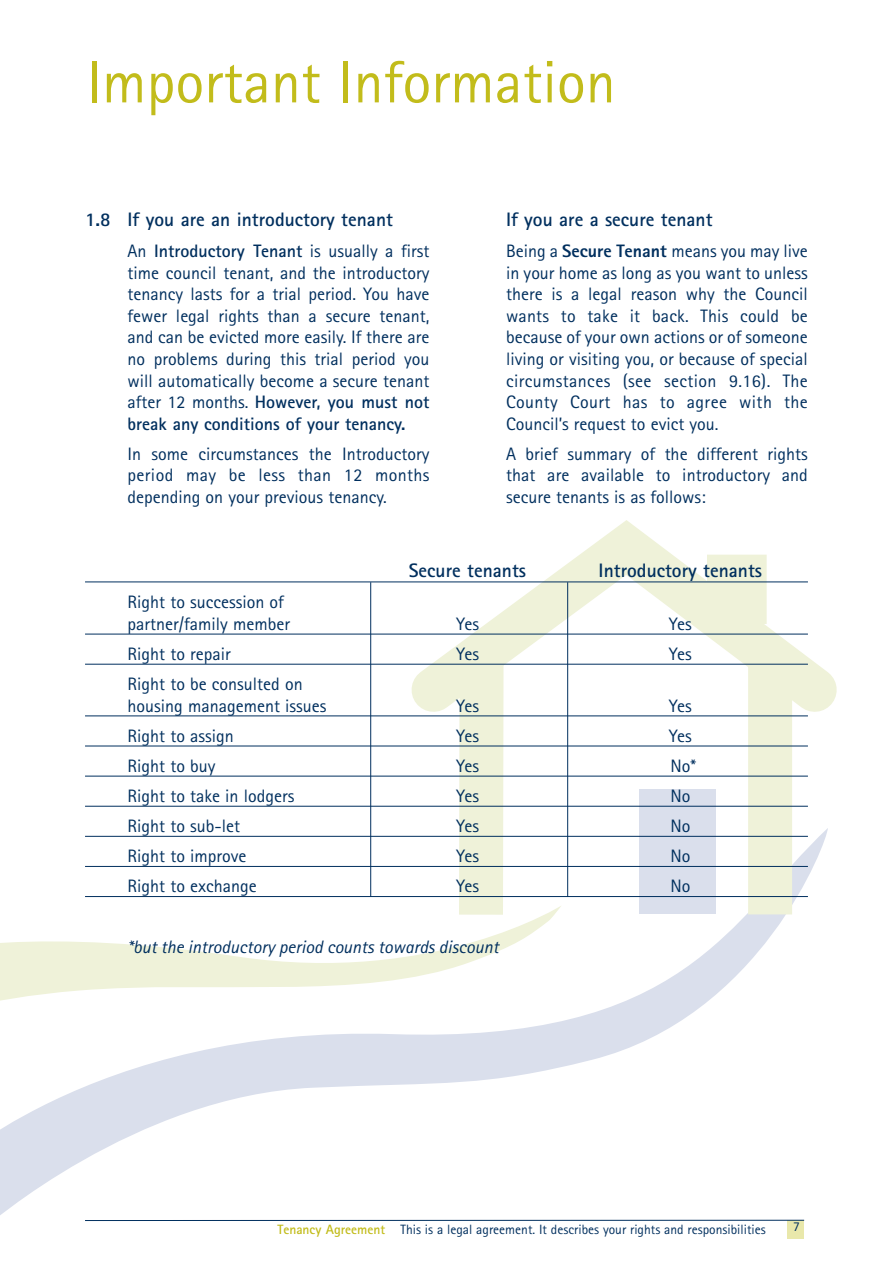
<style>
.page{position:relative;width:893px;height:1263px;background:#fff}
.page>*{position:absolute;margin:0;border:0;box-sizing:border-box;transform-origin:0 0}
.t1{font:60px "Rotis Sans Serif";color:#c2bc1b}
.t2{font:700 19.5px "Rotis Sans Serif";color:#002f5e}
.t3{font:18px/21.6px "Rotis Sans Serif";color:#002f5e;text-align:justify}
.t4{font:italic 18px "Rotis Sans Serif";color:#002f5e}
.t5{font:13.5px "Rotis Sans Serif";color:#002f5e}
.s1{font-weight:700}
.s2{font-weight:800}
.s3{color:#fff}
.s4{font-weight:700;color:#c2bc1b}
</style>
<div class="page">
<div style="left:788px;top:1220px;width:16px;height:19px;background:#e9e8ab"></div>
<svg style="left:0;top:828px;width:828px;height:399px"></svg>
<svg style="left:437px;top:751px;width:89px;height:208px"></svg>
<div style="left:748px;top:654px;width:44px;height:260px;background:#eff2d9"></div>
<svg style="left:372px;top:520px;width:465px;height:231px"></svg>
<div style="left:639px;top:789px;width:77px;height:125px;background:#dadfec"></div>
<div style="left:707px;top:555px;width:60px;height:69px;background:#eff2d9"></div>
<hr style="left:85px;top:581px;width:723px;height:1px;background:#002f5e">
<hr style="left:85px;top:634px;width:723px;height:1px;background:#002f5e">
<hr style="left:85px;top:664px;width:723px;height:1px;background:#002f5e">
<hr style="left:85px;top:715px;width:723px;height:1px;background:#002f5e">
<hr style="left:85px;top:746px;width:723px;height:1px;background:#002f5e">
<hr style="left:85px;top:776px;width:723px;height:1px;background:#002f5e">
<hr style="left:85px;top:806px;width:723px;height:1px;background:#002f5e">
<hr style="left:85px;top:836px;width:723px;height:1px;background:#002f5e">
<hr style="left:85px;top:866px;width:723px;height:1px;background:#002f5e">
<hr style="left:85px;top:896px;width:723px;height:1px;background:#002f5e">
<hr style="left:370px;top:582px;width:1px;height:315px;background:#002f5e">
<hr style="left:567px;top:582px;width:1px;height:315px;background:#002f5e">
<h1 class="t1" style="left:87px;top:61px;width:531px">Important Information</h1>
<p class="t2" style="left:85px;top:213px;width:309px">1.8 If you are an introductory tenant</p>
<p class="t3" style="left:128px;top:242px;width:303px">An <span class="s1">Introductory Tenant</span> is usually a first time council tenant, and the introductory tenancy lasts for a trial period. You have fewer legal rights than a secure tenant, and can be evicted more easily. If there are no problems during this trial period you will automatically become a secure tenant after 12 months. <span class="s1">However, you must not break any conditions of your tenancy.</span></p>
<p class="t3" style="left:128px;top:445px;width:303px">In some circumstances the Introductory period may be less than 12 months depending on your previous tenancy.</p>
<p class="t2" style="left:506px;top:213px;width:208px">If you are a secure tenant</p>
<p class="t3" style="left:506px;top:242px;width:303px">Being a <span class="s2">Secure Tenant</span> means you may live in your home as long as you want to unless there is a legal reason why the Council wants to take it back. This could be because of your own actions or of someone living or visiting you, or because of special circumstances (see section 9.16). The County Court has to agree with the Council’s request to evict you.</p>
<p class="t3" style="left:506px;top:445px;width:303px">A brief summary of the different rights that are available to introductory and secure tenants is as follows:</p>
<p class="t3" style="left:128px;top:593px;width:164px">Right to succession of partner/family member</p>
<p class="t2" style="left:409px;top:564px;width:119px">Secure tenants</p>
<p class="t2" style="left:599px;top:564px;width:165px">Introductory tenants</p>
<p class="t3" style="left:456px;top:615px;width:24px">Yes</p>
<p class="t3" style="left:669px;top:615px;width:24px">Yes</p>
<p class="t3" style="left:128px;top:645px;width:105px">Right to repair</p>
<p class="t3" style="left:456px;top:645px;width:24px">Yes</p>
<p class="t3" style="left:669px;top:645px;width:24px">Yes</p>
<p class="t3" style="left:128px;top:675px;width:200px">Right to be consulted on housing management issues</p>
<p class="t3" style="left:456px;top:696px;width:24px">Yes</p>
<p class="t3" style="left:669px;top:696px;width:24px">Yes</p>
<p class="t3" style="left:128px;top:727px;width:108px">Right to assign</p>
<p class="t3" style="left:456px;top:727px;width:24px">Yes</p>
<p class="t3" style="left:669px;top:727px;width:24px">Yes</p>
<p class="t3" style="left:128px;top:757px;width:89px">Right to buy</p>
<p class="t3" style="left:456px;top:757px;width:24px">Yes</p>
<p class="t3" style="left:665px;top:757px;width:33px"><span class="s3">*</span>No*</p>
<p class="t3" style="left:128px;top:787px;width:168px">Right to take in lodgers</p>
<p class="t3" style="left:456px;top:787px;width:24px">Yes</p>
<p class="t3" style="left:670px;top:787px;width:21px">No</p>
<p class="t3" style="left:128px;top:817px;width:114px">Right to sub-let</p>
<p class="t3" style="left:456px;top:817px;width:24px">Yes</p>
<p class="t3" style="left:670px;top:817px;width:21px">No</p>
<p class="t3" style="left:128px;top:847px;width:120px">Right to improve</p>
<p class="t3" style="left:456px;top:847px;width:24px">Yes</p>
<p class="t3" style="left:670px;top:847px;width:21px">No</p>
<p class="t3" style="left:128px;top:877px;width:131px">Right to exchange</p>
<p class="t3" style="left:456px;top:877px;width:24px">Yes</p>
<p class="t3" style="left:670px;top:877px;width:21px">No</p>
<p class="t4" style="left:128px;top:940px;width:373px">*but the introductory period counts towards discount</p>
<p class="t5" style="left:278px;top:1224px;width:490px"><span class="s4">Tenancy Agreement</span> This is a legal agreement. It describes your rights and responsibilities</p>
<p class="t5" style="left:793px;top:1222px;width:8px">7</p>
</div>
